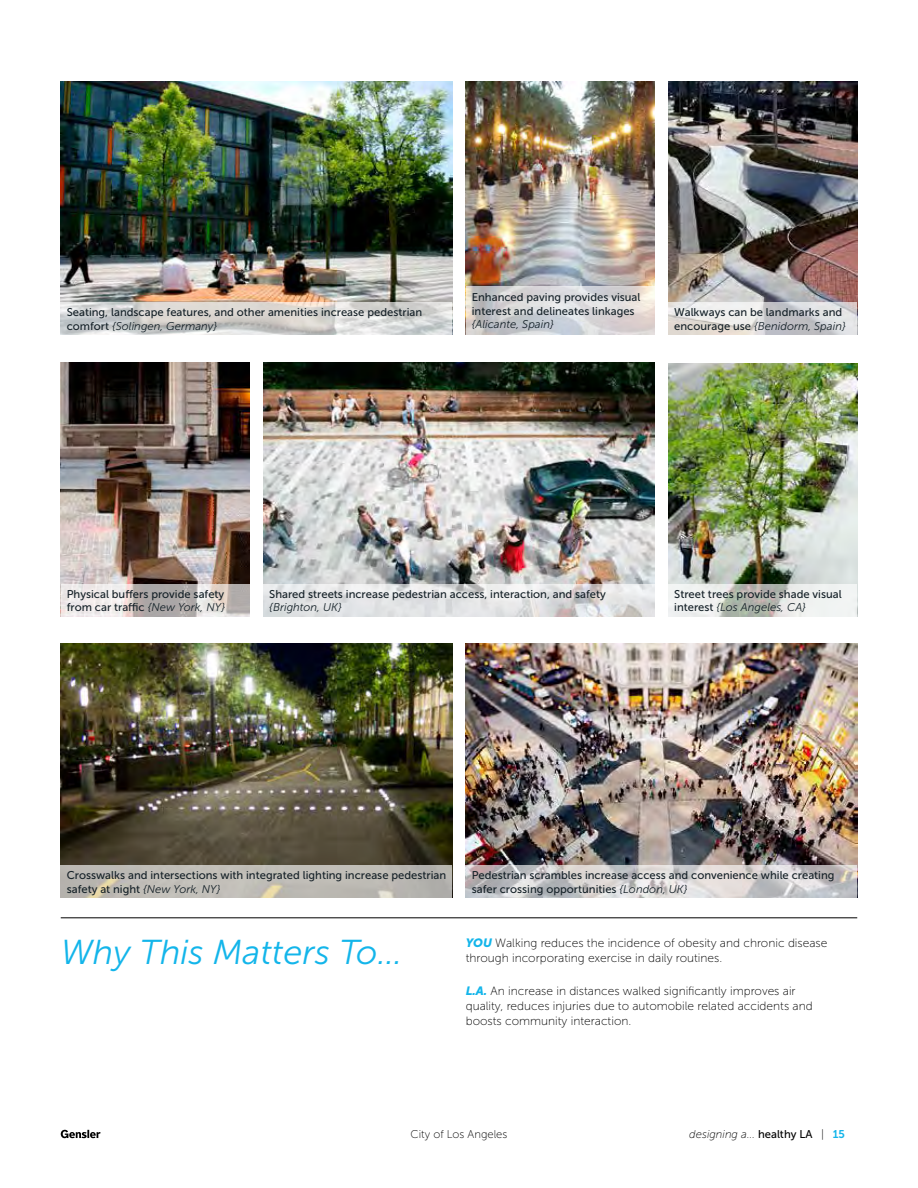
<style>
.page{position:relative;width:918px;height:1188px;background:#fff}
.page>*{position:absolute;margin:0;border:0;box-sizing:border-box;transform-origin:0 0}
.t1{font:italic 34.5px "Museo Sans 300";color:#13b5ea}
.t2{font:12px/15px "Museo Sans 100";color:#000}
.t3{font:11.25px/13.5px "Museo Sans 500";color:#152128}
.t4{font:italic 11.25px "Museo Sans 300";color:#152128}
.t5{font:italic 11.25px "Museo Sans 100";color:#000}
.t6{font:11.25px "Museo Sans 100";color:#000}
.s1{font-family:"Museo Sans 500";font-style:normal}
.s2{font-family:"Museo Sans 300";font-style:italic}
.s3{font-family:"Museo Sans 900";font-style:italic;color:#13b5ea}
.s4{font-style:normal}
.s5{font-family:"Museo Sans 700";font-style:normal;color:#13b5ea}
</style>
<div class="page">
<svg style="left:61px;top:1130px;width:39px;height:8px"></svg>
<hr style="left:61px;top:918px;width:796px;height:1px;background:#000">
<img style="left:61px;top:81px;width:391px;height:221px">
<img style="left:61px;top:644px;width:391px;height:221px">
<img style="left:263px;top:362px;width:392px;height:222px">
<img style="left:466px;top:644px;width:391px;height:221px">
<img style="left:466px;top:81px;width:189px;height:205px">
<img style="left:61px;top:362px;width:189px;height:222px">
<img style="left:668px;top:81px;width:189px;height:221px">
<img style="left:668px;top:363px;width:189px;height:221px">
<svg style="left:61px;top:302px;width:391px;height:33px;background:#d3d3d1"></svg>
<svg style="left:61px;top:865px;width:391px;height:33px;background:#bebab3"></svg>
<svg style="left:263px;top:584px;width:392px;height:32px;background:#e0e1e2"></svg>
<svg style="left:466px;top:865px;width:391px;height:33px;background:#cecccc"></svg>
<svg style="left:466px;top:286px;width:189px;height:49px;background:#d4d3d4"></svg>
<svg style="left:668px;top:302px;width:189px;height:33px;background:#dbd9d9"></svg>
<svg style="left:668px;top:584px;width:189px;height:32px;fill:#eef0ee"></svg>
<svg style="left:61px;top:584px;width:189px;height:32px;background:#d1cbc9"></svg>
<p class="t3" style="left:67px;top:305px;width:357px">Seating, landscape features, and other amenities increase pedestrian</p>
<p class="t4" style="left:67px;top:320px;width:152px"><span class="s1">comfort</span> {Solingen, Germany}</p>
<p class="t3" style="left:472px;top:291px;width:170px">Enhanced paving provides visual interest and delineates linkages</p>
<p class="t4" style="left:472px;top:318px;width:84px">{Alicante, Spain}</p>
<p class="t3" style="left:674px;top:305px;width:169px">Walkways can be landmarks and</p>
<p class="t4" style="left:674px;top:320px;width:173px"><span class="s1">encourage use</span> {Benidorm, Spain}</p>
<p class="t3" style="left:67px;top:587px;width:160px">Physical buffers provide safety from car traffic <span class="s2">{New York, NY}</span></p>
<p class="t3" style="left:269px;top:587px;width:338px">Shared streets increase pedestrian access, interaction, and safety</p>
<p class="t4" style="left:269px;top:601px;width:74px">{Brighton, UK}</p>
<p class="t3" style="left:674px;top:587px;width:169px">Street trees provide shade visual</p>
<p class="t4" style="left:674px;top:601px;width:133px"><span class="s1">interest</span> {Los Angeles, CA}</p>
<p class="t3" style="left:67px;top:868px;width:381px">Crosswalks and intersections with integrated lighting increase pedestrian safety at night <span class="s2">{New York, NY}</span></p>
<p class="t3" style="left:472px;top:868px;width:364px">Pedestrian scrambles increase access and convenience while creating safer crossing opportunities <span class="s2">{London, UK}</span></p>
<h1 class="t1" style="left:61px;top:934px;width:343px">Why This Matters To…</h1>
<p class="t2" style="left:466px;top:936px;width:363px"><span class="s3">YOU</span> Walking reduces the incidence of obesity and chronic disease through incorporating exercise in daily routines.</p>
<p class="t2" style="left:466px;top:984px;width:349px"><span class="s3">L.A.</span> An increase in distances walked significantly improves air quality, reduces injuries due to automobile related accidents and boosts community interaction.</p>
<p class="t6" style="left:411px;top:1128px;width:98px">City of Los Angeles</p>
<p class="t5" style="left:689px;top:1128px;width:157px">designing a... <span class="s1">healthy LA</span> <span class="s4">|</span> <span class="s5">15</span></p>
</div>
